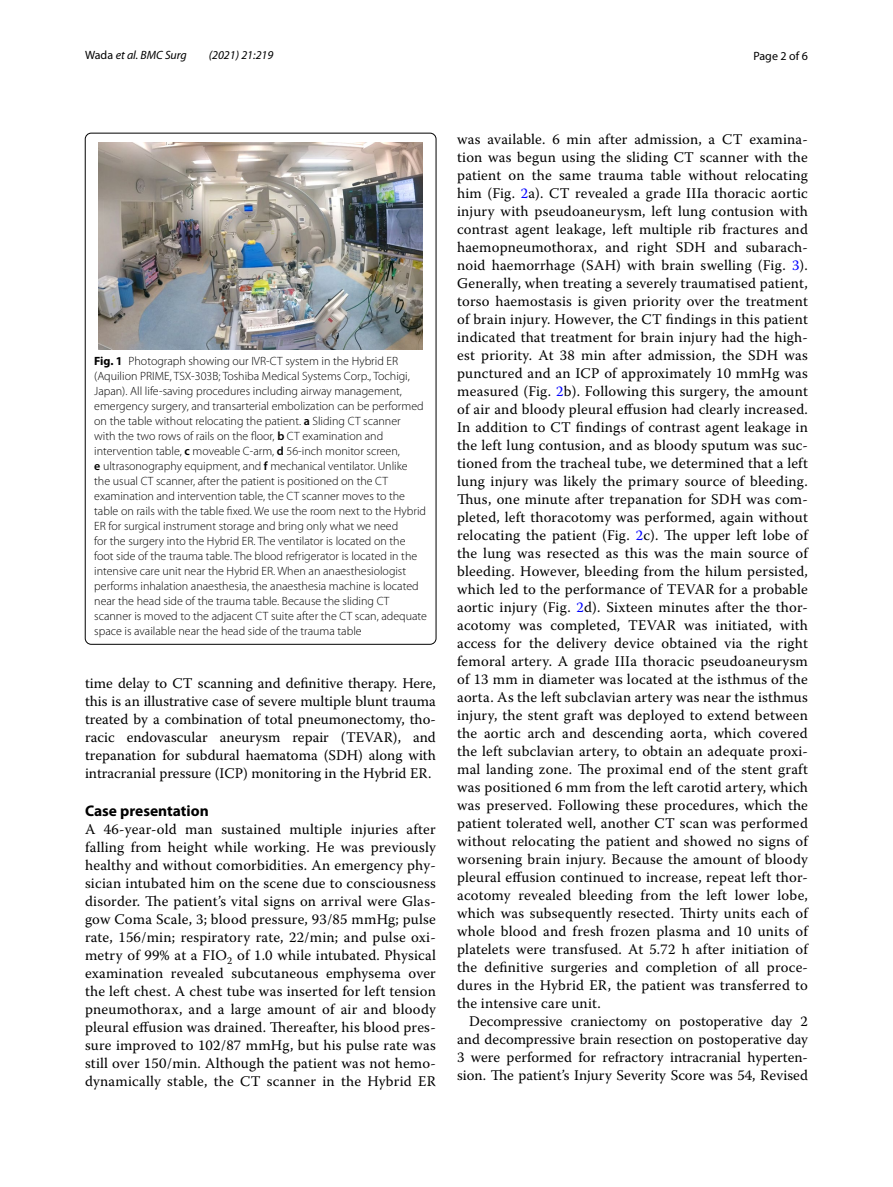
<style>
.page{position:relative;width:893px;height:1187px;background:#fff}
.page>*{position:absolute;margin:0;border:0;box-sizing:border-box;transform-origin:0 0}
.t1{font:700 15.45px "Myriad Pro";color:#000}
.t2{font:14.7px/18px "Warnock Pro";letter-spacing:.01em;color:#000;text-align:justify}
.t3{font:300 12px/15px "Myriad Pro";color:#000}
.t4{font:italic 12px "Myriad Pro";color:#000}
.t5{font:12px "Myriad Pro";color:#000}
.s1{font-style:normal}
.s2{font-weight:700}
.s3{font-weight:600}
.s4{color:#00f}
</style>
<div class="page">
<img style="left:99px;top:142px;width:323px;height:207px">
<p class="t4" style="left:85px;top:48px;width:103px"><span class="s1">Wada</span> et al. BMC Surg</p>
<p class="t4" style="left:209px;top:48px;width:66px">(2021) 21:219</p>
<p class="t5" style="left:753px;top:48px;width:56px">Page 2 of 6</p>
<p class="t3" style="left:94px;top:353px;width:334px"><span class="s2">Fig. 1</span> Photograph showing our IVR-CT system in the Hybrid ER (Aquilion PRIME, TSX-303B; Toshiba Medical Systems Corp., Tochigi, Japan). All life-saving procedures including airway management, emergency surgery, and transarterial embolization can be performed on the table without relocating the patient. <span class="s3">a</span> Sliding CT scanner<br>with the two rows of rails on the floor, <span class="s3">b</span> CT examination and intervention table, <span class="s3">c</span> moveable C-arm, <span class="s3">d</span> 56-inch monitor screen,<br><span class="s3">e</span> ultrasonography equipment, and <span class="s3">f</span> mechanical ventilator. Unlike<br>the usual CT scanner, after the patient is positioned on the CT examination and intervention table, the CT scanner moves to the table on rails with the table fixed. We use the room next to the Hybrid ER for surgical instrument storage and bring only what we need<br>for the surgery into the Hybrid ER. The ventilator is located on the foot side of the trauma table. The blood refrigerator is located in the intensive care unit near the Hybrid ER. When an anaesthesiologist performs inhalation anaesthesia, the anaesthesia machine is located near the head side of the trauma table. Because the sliding CT scanner is moved to the adjacent CT suite after the CT scan, adequate space is available near the head side of the trauma table</p>
<p class="t2" style="left:85px;top:673px;width:352px">time delay to CT scanning and definitive therapy. Here, this is an illustrative case of severe multiple blunt trauma treated by a combination of total pneumonectomy, tho&shy;racic endovascular aneurysm repair (TEVAR), and trepanation for subdural haematoma (SDH) along with intracranial pressure (ICP) monitoring in the Hybrid ER.</p>
<p class="t1" style="left:85px;top:800px;width:125px">Case presentation</p>
<p class="t2" style="left:85px;top:819px;width:352px">A 46-year-old man sustained multiple injuries after falling from height while working. He was previously healthy and without comorbidities. An emergency phy&shy;sician intubated him on the scene due to consciousness disorder. The patient’s vital signs on arrival were Glas&shy;gow Coma Scale, 3; blood pressure, 93/85 mmHg; pulse rate, 156/min; respiratory rate, 22/min; and pulse oxi&shy;metry of 99% at a FIO<sub>2</sub> of 1.0 while intubated. Physical examination revealed subcutaneous emphysema over the left chest. A chest tube was inserted for left tension pneumothorax, and a large amount of air and bloody pleural effusion was drained. Thereafter, his blood pres&shy;sure improved to 102/87 mmHg, but his pulse rate was still over 150/min. Although the patient was not hemo&shy;dynamically stable, the CT scanner in the Hybrid ER</p>
<p class="t2" style="left:457px;top:130px;width:352px">was available. 6 min after admission, a CT examina&shy;tion was begun using the sliding CT scanner with the patient on the same trauma table without relocating him (Fig. <span class="s4">2</span>a). CT revealed a grade IIIa thoracic aortic injury with pseudoaneurysm, left lung contusion with contrast agent leakage, left multiple rib fractures and haemopneumothorax, and right SDH and subarach&shy;noid haemorrhage (SAH) with brain swelling (Fig. <span class="s4">3</span>).<br>Generally, when treating a severely traumatised patient, torso haemostasis is given priority over the treatment of brain injury. However, the CT findings in this patient indicated that treatment for brain injury had the high&shy;est priority. At 38 min after admission, the SDH was punctured and an ICP of approximately 10 mmHg was measured (Fig. <span class="s4">2</span>b). Following this surgery, the amount of air and bloody pleural effusion had clearly increased.<br>In addition to CT findings of contrast agent leakage in the left lung contusion, and as bloody sputum was suc&shy;tioned from the tracheal tube, we determined that a left lung injury was likely the primary source of bleeding.<br>Thus, one minute after trepanation for SDH was com&shy;pleted, left thoracotomy was performed, again without relocating the patient (Fig. <span class="s4">2</span>c). The upper left lobe of the lung was resected as this was the main source of bleeding. However, bleeding from the hilum persisted, which led to the performance of TEVAR for a probable aortic injury (Fig. <span class="s4">2</span>d). Sixteen minutes after the thor&shy;acotomy was completed, TEVAR was initiated, with access for the delivery device obtained via the right femoral artery. A grade IIIa thoracic pseudoaneurysm of 13 mm in diameter was located at the isthmus of the aorta. As the left subclavian artery was near the isthmus injury, the stent graft was deployed to extend between the aortic arch and descending aorta, which covered the left subclavian artery, to obtain an adequate proxi&shy;mal landing zone. The proximal end of the stent graft was positioned 6 mm from the left carotid artery, which was preserved. Following these procedures, which the patient tolerated well, another CT scan was performed without relocating the patient and showed no signs of worsening brain injury. Because the amount of bloody pleural effusion continued to increase, repeat left thor&shy;acotomy revealed bleeding from the left lower lobe, which was subsequently resected. Thirty units each of whole blood and fresh frozen plasma and 10 units of platelets were transfused. At 5.72 h after initiation of the definitive surgeries and completion of all proce&shy;dures in the Hybrid ER, the patient was transferred to the intensive care unit.</p>
<p class="t2" style="left:457px;top:1012px;width:352px;text-indent:12px">Decompressive craniectomy on postoperative day 2 and decompressive brain resection on postoperative day 3 were performed for refractory intracranial hyperten&shy;sion. The patient’s Injury Severity Score was 54, Revised</p>
</div>
